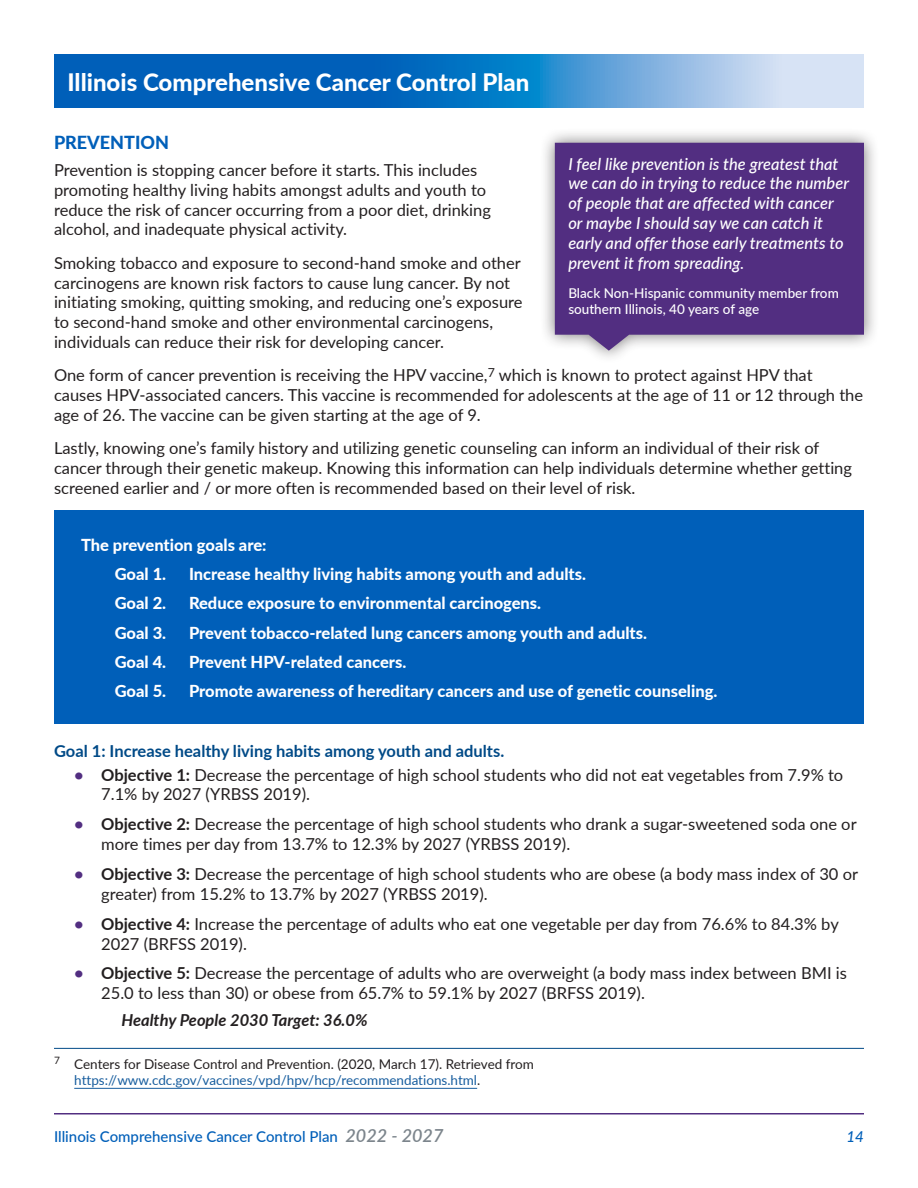
<style>
.page{position:relative;width:918px;height:1188px;background:#fff}
.page>*{position:absolute;margin:0;border:0;box-sizing:border-box;transform-origin:0 0}
.t1{font:800 24px "Lato";color:#fff}
.t2{font:800 18px "Lato";color:#005fb9}
.t3{font:16.5px/19.8px "Lato";color:#231f20}
.t4{font:800 16.5px "Lato";color:#fff}
.t5{font:italic 500 16.5px/19.8px "Lato";color:#fff}
.t6{font:700 16.5px "Lato";color:#004a87}
.HP_Target{font:italic 700 16.5px "Lato";color:#231f20}
.t7{font:500 15px "Lato";color:#005fb9}
.t8{font:italic 500 15px "Lato";color:#005fb9}
.t9{font:13.5px/16.2px "Lato";color:#231f20}
.t10{font:500 13.5px/16.2px "Lato";color:#fff}
.s1{font-weight:700;color:#522e81}
.s2{font-weight:700}
.s3{color:#175d9e}
.s4{font-weight:600;font-style:italic;font-size:18px;color:#7c858c}
</style>
<div class="page">
<svg style="left:54px;top:54px;width:810px;height:54px;background:#3b89cc"></svg>
<hr style="left:54px;top:1113px;width:810px;height:1px;background:#522e81">
<hr style="left:54px;top:1048px;width:810px;height:1px;background:#004a87">
<hr style="left:74px;top:1088px;width:403px;height:1px;background:#175d9e">
<div style="left:54px;top:511px;width:810px;height:213px;background:#005fb9"></div>
<div style="left:540px;top:127px;width:339px;height:237px;background:#231f20;opacity:.6"></div>
<svg style="left:555px;top:143px;width:309px;height:208px;background:#5c3b88"></svg>
<h1 class="t1" style="left:68px;top:64px;width:464px">Illinois Comprehensive Cancer Control Plan</h1>
<h3 class="t2" style="left:54px;top:130px;width:117px">PREVENTION</h3>
<p class="t3" style="left:54px;top:159px;width:439px">Prevention is stopping cancer before it starts. This includes promoting healthy living habits amongst adults and youth to reduce the risk of cancer occurring from a poor diet, drinking alcohol, and inadequate physical activity.</p>
<p class="t3" style="left:54px;top:252px;width:470px">Smoking tobacco and exposure to second-hand smoke and other carcinogens are known risk factors to cause lung cancer. By not initiating smoking, quitting smoking, and reducing one’s exposure to second-hand smoke and other environmental carcinogens, individuals can reduce their risk for developing cancer.</p>
<p class="t3" style="left:54px;top:365px;width:811px">One form of cancer prevention is receiving the HPV vaccine,<sup>7</sup> which is known to protect against HPV that causes HPV-associated cancers. This vaccine is recommended for adolescents at the age of 11 or 12 through the age of 26. The vaccine can be given starting at the age of 9.</p>
<p class="t3" style="left:54px;top:438px;width:800px">Lastly, knowing one’s family history and utilizing genetic counseling can inform an individual of their risk of cancer through their genetic makeup. Knowing this information can help individuals determine whether getting screened earlier and / or more often is recommended based on their level of risk.</p>
<p class="t5" style="left:568px;top:153px;width:282px">I feel like prevention is the greatest that we can do in trying to reduce the number of people that are affected with cancer or maybe I should say we can catch it early and offer those early treatments to prevent it from spreading.</p>
<p class="t10" style="left:568px;top:285px;width:272px">Black Non-Hispanic community member from southern Illinois, 40 years of age</p>
<p class="t4" style="left:81px;top:533px;width:187px">The prevention goals are:</p>
<p class="t4" style="left:115px;top:562px;width:53px">Goal 1.</p>
<p class="t4" style="left:189px;top:562px;width:399px">Increase healthy living habits among youth and adults.</p>
<p class="t4" style="left:115px;top:591px;width:53px">Goal 2.</p>
<p class="t4" style="left:189px;top:591px;width:354px">Reduce exposure to environmental carcinogens.</p>
<p class="t4" style="left:115px;top:620px;width:53px">Goal 3.</p>
<p class="t4" style="left:189px;top:620px;width:460px">Prevent tobacco-related lung cancers among youth and adults.</p>
<p class="t4" style="left:115px;top:650px;width:53px">Goal 4.</p>
<p class="t4" style="left:189px;top:650px;width:219px">Prevent HPV-related cancers.</p>
<p class="t4" style="left:115px;top:679px;width:53px">Goal 5.</p>
<p class="t4" style="left:189px;top:679px;width:530px">Promote awareness of hereditary cancers and use of genetic counseling.</p>
<h4 class="t6" style="left:54px;top:739px;width:452px">Goal 1: Increase healthy living habits among youth and adults.</h4>
<p class="t3" style="left:101px;top:764px;width:744px;text-indent:-27px"><span class="s1">•</span> <span class="s2">Objective 1:</span> Decrease the percentage of high school students who did not eat vegetables from 7.9% to<br>7.1% by 2027 (YRBSS 2019).</p>
<p class="t3" style="left:101px;top:814px;width:757px;text-indent:-27px"><span class="s1">•</span> <span class="s2">Objective 2:</span> Decrease the percentage of high school students who drank a sugar-sweetened soda one or more times per day from 13.7% to 12.3% by 2027 (YRBSS 2019).</p>
<p class="t3" style="left:101px;top:863px;width:758px;text-indent:-27px"><span class="s1">•</span> <span class="s2">Objective 3:</span> Decrease the percentage of high school students who are obese (a body mass index of 30 or greater) from 15.2% to 13.7% by 2027 (YRBSS 2019).</p>
<p class="t3" style="left:101px;top:913px;width:739px;text-indent:-27px"><span class="s1">•</span> <span class="s2">Objective 4:</span> Increase the percentage of adults who eat one vegetable per day from 76.6% to 84.3% by<br>2027 (BRFSS 2019).</p>
<p class="t3" style="left:101px;top:963px;width:747px;text-indent:-27px"><span class="s1">•</span> <span class="s2">Objective 5:</span> Decrease the percentage of adults who are overweight (a body mass index between BMI is<br>25.0 to less than 30) or obese from 65.7% to 59.1% by 2027 (BRFSS 2019).</p>
<p class="HP_Target" style="left:122px;top:1008px;width:248px">Healthy People 2030 Target: 36.0%</p>
<p class="t9" style="left:74px;top:1055px;width:461px;text-indent:-20px"><sup>7</sup> Centers for Disease Control and Prevention. (2020, March 17). Retrieved from <span class="s3">https://www.cdc.gov/vaccines/vpd/hpv/hcp/recommendations.html</span>.</p>
<p class="t7" style="left:54px;top:1125px;width:391px">Illinois Comprehensive Cancer Control Plan <span class="s4">2022 - 2027</span></p>
<p class="t8" style="left:847px;top:1125px;width:19px">14</p>
</div>
